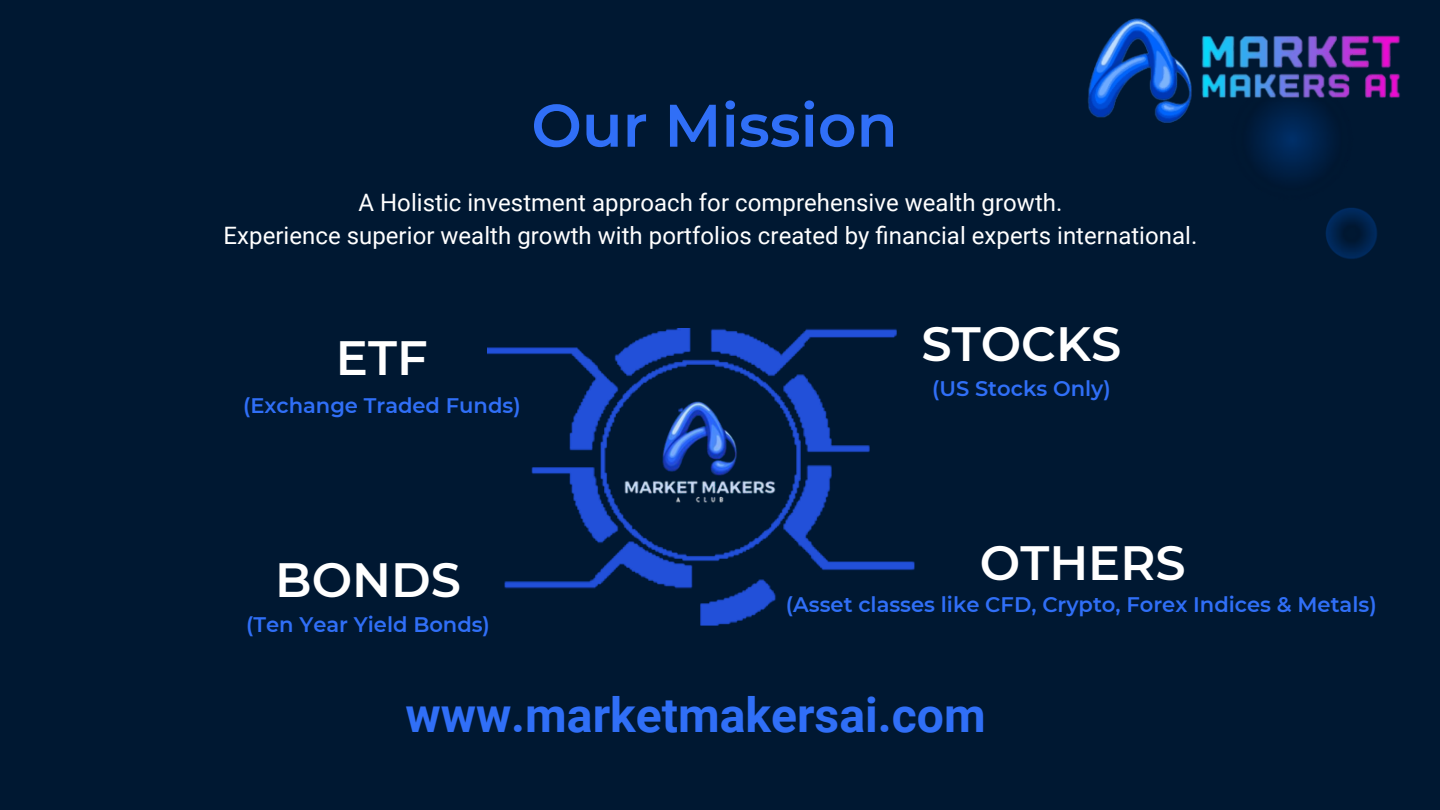
<style>
.page{position:relative;width:1440px;height:810px;background:#001832}
.page>*{position:absolute;margin:0;border:0;box-sizing:border-box;transform-origin:0 0}
.t1{font:600 60px "Montserrat";color:#306ff7}
.t2{font:600 48.15px "Montserrat";color:#fff}
.t3{font:700 48px "Roboto";color:#306ff7}
.t4{font:600 48px "Montserrat";color:#fff}
.t5{font:24px/32.7px "Roboto";color:#fff;text-align:center}
.t6{font:600 21px "Montserrat";color:#306ff7}
</style>
<div class="page">
<img style="left:488px;top:329px;width:426px;height:297px">
<img style="left:604px;top:393px;width:182px;height:113px">
<img style="left:1088px;top:18px;width:312px;height:241px">
<h4 class="t1" style="left:531px;top:89px;width:368px">Our Mission</h4>
<p class="t5" style="left:224px;top:187px;width:975px">A Holistic investment approach for comprehensive wealth growth.<br>Experience superior wealth growth with portfolios created by financial experts international.</p>
<p class="t2" style="left:336px;top:328px;width:93px">ETF</p>
<p class="t6" style="left:243px;top:393px;width:279px">(Exchange Traded Funds)</p>
<p class="t4" style="left:275px;top:550px;width:187px">BONDS</p>
<p class="t6" style="left:246px;top:611px;width:245px">(Ten Year Yield Bonds)</p>
<h2 class="t4" style="left:922px;top:314px;width:201px">STOCKS</h2>
<p class="t6" style="left:932px;top:375px;width:180px">(US Stocks Only)</p>
<p class="t4" style="left:980px;top:533px;width:207px">OTHERS</p>
<p class="t6" style="left:786px;top:592px;width:592px">(Asset classes like CFD, Crypto, Forex Indices &amp; Metals)</p>
<p class="t3" style="left:405px;top:687px;width:582px">www.marketmakersai.com</p>
</div>
